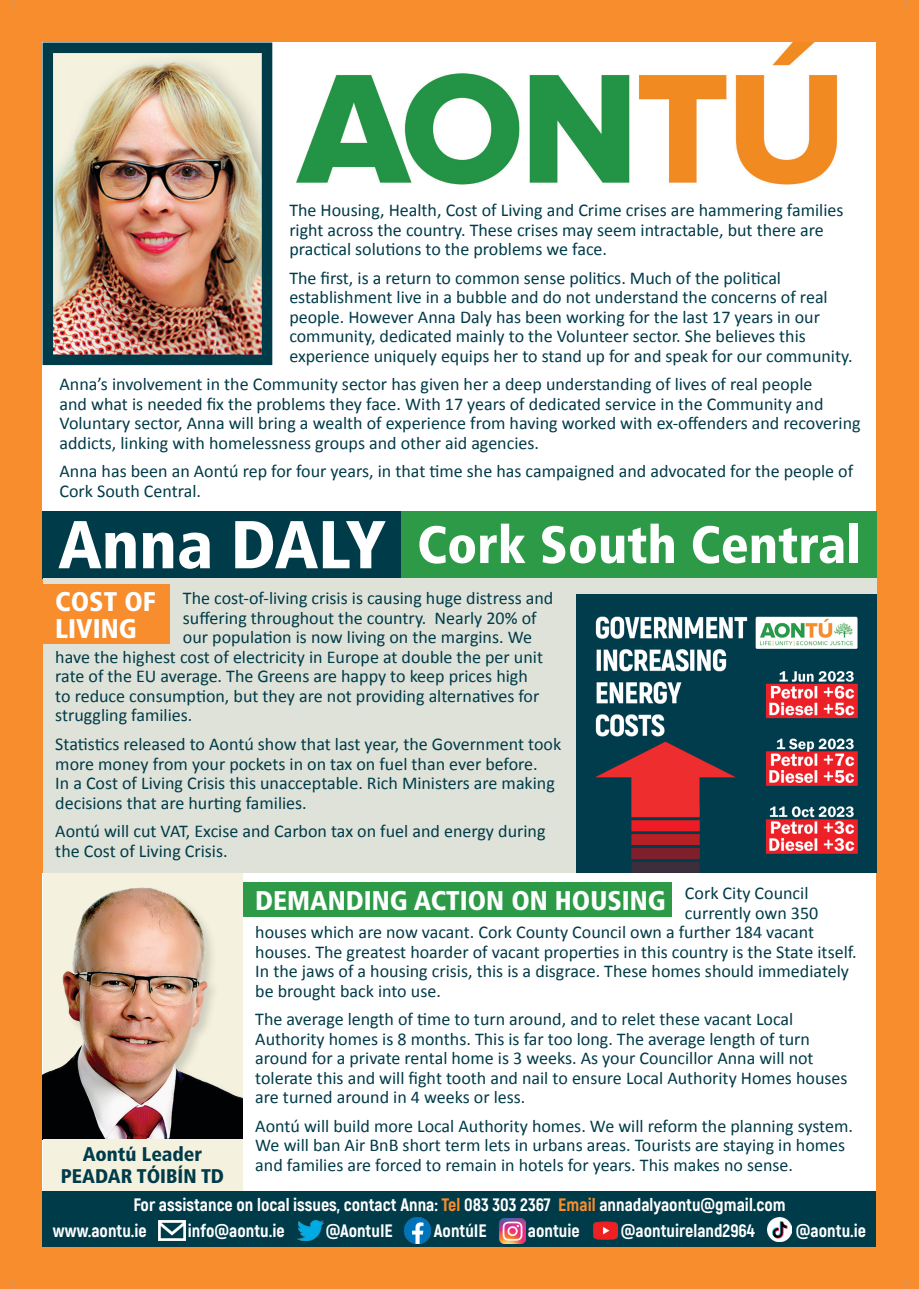
<style>
.page{position:relative;width:919px;height:1289px;background:#fff}
.page>*{position:absolute;margin:0;border:0;box-sizing:border-box;transform-origin:0 0}
.t1{font:900 condensed 52.5px "Frutiger";color:#fff}
.t2{font:900 condensed 27px/27px "Frutiger";color:#fff}
.t3{font:900 condensed 19.8px/21.5px "Frutiger";color:#003b49;text-align:center}
.t4{font:18px/19.5px "Calibri";color:#003b49}
.t5{font:800 18px/25.5px "Akrobat";color:#fff}
.s1{font-size:67.5px}
.s2{color:#f78d2c}
</style>
<div class="page">
<div style="left:0;top:0;width:918px;height:1288px;background:#f78d2c"></div>
<div style="left:43px;top:194px;width:833px;height:323px;background:#fff"></div>
<div style="left:43px;top:511px;width:358px;height:67px;background:#003b49"></div>
<div style="left:401px;top:511px;width:475px;height:67px;background:#2c9a47"></div>
<div style="left:43px;top:1190px;width:833px;height:56px;background:#003b49"></div>
<img style="left:158px;top:1220px;width:27px;height:20px">
<img style="left:767px;top:1217px;width:24px;height:24px">
<img style="left:593px;top:1221px;width:24px;height:19px">
<img style="left:298px;top:1220px;width:25px;height:20px">
<img style="left:404px;top:1217px;width:26px;height:26px">
<img style="left:499px;top:1218px;width:26px;height:25px">
<img style="left:284px;top:42px;width:564px;height:149px">
<div style="left:43px;top:873px;width:833px;height:317px;background:#fff"></div>
<div style="left:43px;top:578px;width:833px;height:295px;background:#dee2d8"></div>
<div style="left:242px;top:882px;width:430px;height:34px;background:#2c9a47"></div>
<div style="left:43px;top:584px;width:127px;height:60px;background:#f78d2c"></div>
<div style="left:43px;top:873px;width:199px;height:266px;background:#f4f1df"></div>
<img style="left:43px;top:887px;width:199px;height:252px">
<div style="left:43px;top:1139px;width:199px;height:51px;background:#f4f1df"></div>
<div style="left:48px;top:51px;width:219px;height:309px;background:#f4f1df"></div>
<img style="left:54px;top:62px;width:207px;height:292px">
<div style="left:43px;top:43px;width:229px;height:322px;border:10px solid #003b49"></div>
<img style="left:576px;top:594px;width:300px;height:279px">
<p class="t4" style="left:289px;top:201px;width:555px">The Housing, Health, Cost of Living and Crime crises are hammering families right across the country. These crises may seem intractable, but there are practical solutions to the problems we face.</p>
<p class="t4" style="left:289px;top:268px;width:564px">The first, is a return to common sense politics. Much of the political establishment live in a bubble and do not understand the concerns of real people. However Anna Daly has been working for the last 17 years in our community, dedicated mainly to the Volunteer sector. She believes this experience uniquely equips her to stand up for and speak for our community.</p>
<p class="t4" style="left:60px;top:375px;width:802px">Anna’s involvement in the Community sector has given her a deep understanding of lives of real people<br>and what is needed fix the problems they face. With 17 years of dedicated service in the Community and Voluntary sector, Anna will bring a wealth of experience from having worked with ex-offenders and recovering addicts, linking with homelessness groups and other aid agencies.</p>
<p class="t4" style="left:60px;top:461px;width:795px">Anna has been an Aontú rep for four years, in that time she has campaigned and advocated for the people of<br>Cork South Central.</p>
<h1 class="t1" style="left:58px;top:513px;width:804px"><span class="s1">Anna DALY</span> Cork South Central</h1>
<h2 class="t2" style="left:55px;top:588px;width:102px">COST OF<br>LIVING</h2>
<p class="t4" style="left:183px;top:589px;width:372px">The cost-of-living crisis is causing huge distress and</p>
<p class="t4" style="left:183px;top:608px;width:355px">suffering throughout the country. Nearly 20% of</p>
<p class="t4" style="left:183px;top:627px;width:350px">our population is now living on the margins. We</p>
<p class="t4" style="left:55px;top:647px;width:489px">have the highest cost of electricity in Europe at double the per unit</p>
<p class="t4" style="left:55px;top:666px;width:474px">rate of the EU average. The Greens are happy to keep prices high</p>
<p class="t4" style="left:55px;top:686px;width:485px">to reduce consumption, but they are not providing alternatives for</p>
<p class="t4" style="left:55px;top:705px;width:139px">struggling families.</p>
<p class="t4" style="left:55px;top:734px;width:507px">Statistics released to Aontú show that last year, the Government took more money from your pockets in on tax on fuel than ever before.<br>In a Cost of Living Crisis this unacceptable. Rich Ministers are making decisions that are hurting families.</p>
<p class="t4" style="left:55px;top:821px;width:491px">Aontú will cut VAT, Excise and Carbon tax on fuel and energy during the Cost of Living Crisis.</p>
<h2 class="t2" style="left:255px;top:886px;width:412px">DEMANDING ACTION ON HOUSING</h2>
<p class="t4" style="left:685px;top:883px;width:125px">Cork City Council</p>
<p class="t4" style="left:685px;top:903px;width:135px">currently own 350</p>
<p class="t4" style="left:255px;top:922px;width:560px">houses which are now vacant. Cork County Council own a further 184 vacant</p>
<p class="t4" style="left:255px;top:942px;width:603px">houses. The greatest hoarder of vacant properties in this country is the State itself.</p>
<p class="t4" style="left:255px;top:961px;width:595px">In the jaws of a housing crisis, this is a disgrace. These homes should immediately</p>
<p class="t4" style="left:255px;top:981px;width:187px">be brought back into use.</p>
<p class="t4" style="left:255px;top:1009px;width:593px">The average length of time to turn around, and to relet these vacant Local Authority homes is 8 months. This is far too long. The average length of turn around for a private rental home is 3 weeks. As your Councillor Anna will not tolerate this and will fight tooth and nail to ensure Local Authority Homes houses are turned around in 4 weeks or less.</p>
<p class="t4" style="left:255px;top:1116px;width:599px">Aontú will build more Local Authority homes. We will reform the planning system.<br>We will ban Air BnB short term lets in urbans areas. Tourists are staying in homes and families are forced to remain in hotels for years. This makes no sense.</p>
<p class="t3" style="left:61px;top:1143px;width:165px">Aontú Leader<br>PEADAR TÓIBÍN TD</p>
<p class="t5" style="left:53px;top:1192px;width:734px;text-indent:80px">For assistance on local issues, contact Anna: <span class="s2">Tel</span> 083 303 2367 <span class="s2">Email</span> annadalyaontu@gmail.com www.aontu.ie</p>
<p class="t5" style="left:188px;top:1217px;width:98px">info@aontu.ie</p>
<p class="t5" style="left:325px;top:1217px;width:69px">@AontuIE</p>
<p class="t5" style="left:434px;top:1217px;width:54px">AontúIE</p>
<p class="t5" style="left:528px;top:1217px;width:53px">aontuie</p>
<p class="t5" style="left:620px;top:1217px;width:136px">@aontuireland2964</p>
<p class="t5" style="left:795px;top:1217px;width:72px">@aontu.ie</p>
</div>
